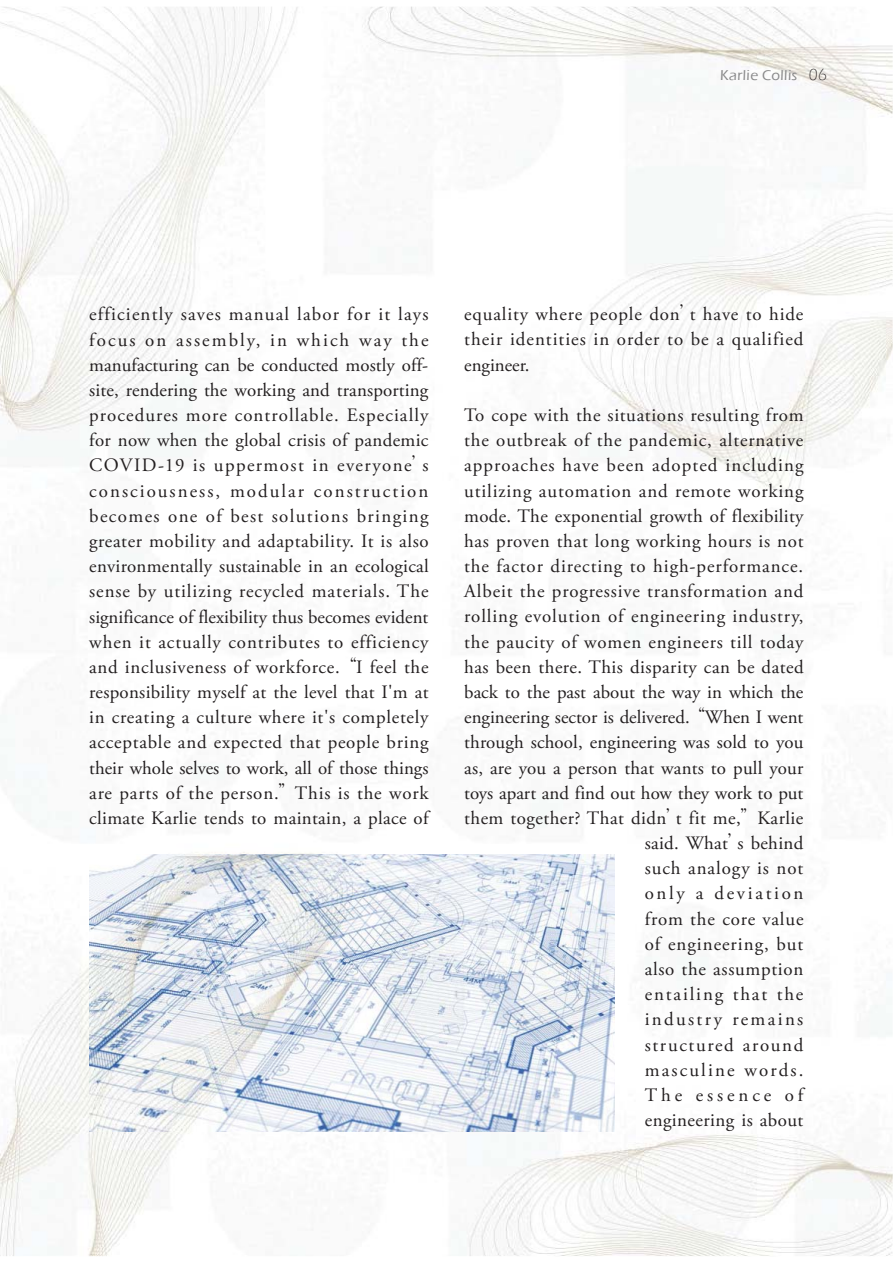
<style>
.page{position:relative;width:893px;height:1263px;background:#fff}
.page>*{position:absolute;margin:0;border:0;box-sizing:border-box;transform-origin:0 0}
.t1{font:18.9px/25.2px "Adobe Garamond Pro";letter-spacing:.04em;color:#231f20}
.t2{font:300 16.8px "Eras ITC";color:#231f20}
.t3{font:500 14.7px "Eras ITC";letter-spacing:.025em;color:#888889}
.s1{font-family:"DF Li Song Std W3 E Ten B5 H"}
</style>
<div class="page">
<img style="left:0;top:7px;width:893px;height:1249px">
<img style="left:89px;top:855px;width:526px;height:276px">
<p class="t3" style="left:720px;top:67px;width:79px">Karlie Collis</p>
<p class="t2" style="left:809px;top:65px;width:20px">06</p>
<p class="t1" style="left:89px;top:303px;width:343px">efficiently saves manual labor for it lays focus on assembly, in which way the manufacturing can be conducted mostly off&shy;site, rendering the working and transporting procedures more controllable. Especially for now when the global crisis of pandemic COVID-19 is uppermost in everyone<span class="s1">’</span>s consciousness, modular construction becomes one of best solutions bringing greater mobility and adaptability. It is also environmentally sustainable in an ecological sense by utilizing recycled materials. The significance of flexibility thus becomes evident when it actually contributes to efficiency and inclusiveness of workforce. <span class="s1">“</span>I feel the responsibility myself at the level that I'm at in creating a culture where it's completely acceptable and expected that people bring their whole selves to work, all of those things are parts of the person.<span class="s1">”</span>This is the work climate Karlie tends to maintain, a place of</p>
<p class="t1" style="left:464px;top:303px;width:341px;text-align:justify">equality where people don<span class="s1">’</span>t have to hide their identities in order to be a qualified engineer.</p>
<p class="t1" style="left:464px;top:404px;width:341px;text-align:right">To cope with the situations resulting from the outbreak of the pandemic, alternative approaches have been adopted including utilizing automation and remote working mode. The exponential growth of flexibility has proven that long working hours is not the factor directing to high-performance.<br>Albeit the progressive transformation and rolling evolution of engineering industry, the paucity of women engineers till today has been there. This disparity can be dated back to the past about the way in which the engineering sector is delivered. <span class="s1">“</span>When I went through school, engineering was sold to you as, are you a person that wants to pull your toys apart and find out how they work to put them together? That didn<span class="s1">’</span>t fit me,<span class="s1">”</span>Karlie said. What<span class="s1">’</span>s behind<br>such analogy is not<br>only a deviation<br>from the core value<br>of engineering, but<br>also the assumption<br>entailing that the<br>industry remains<br>structured around<br>masculine words.<br>The essence of<br>engineering is about</p>
</div>
